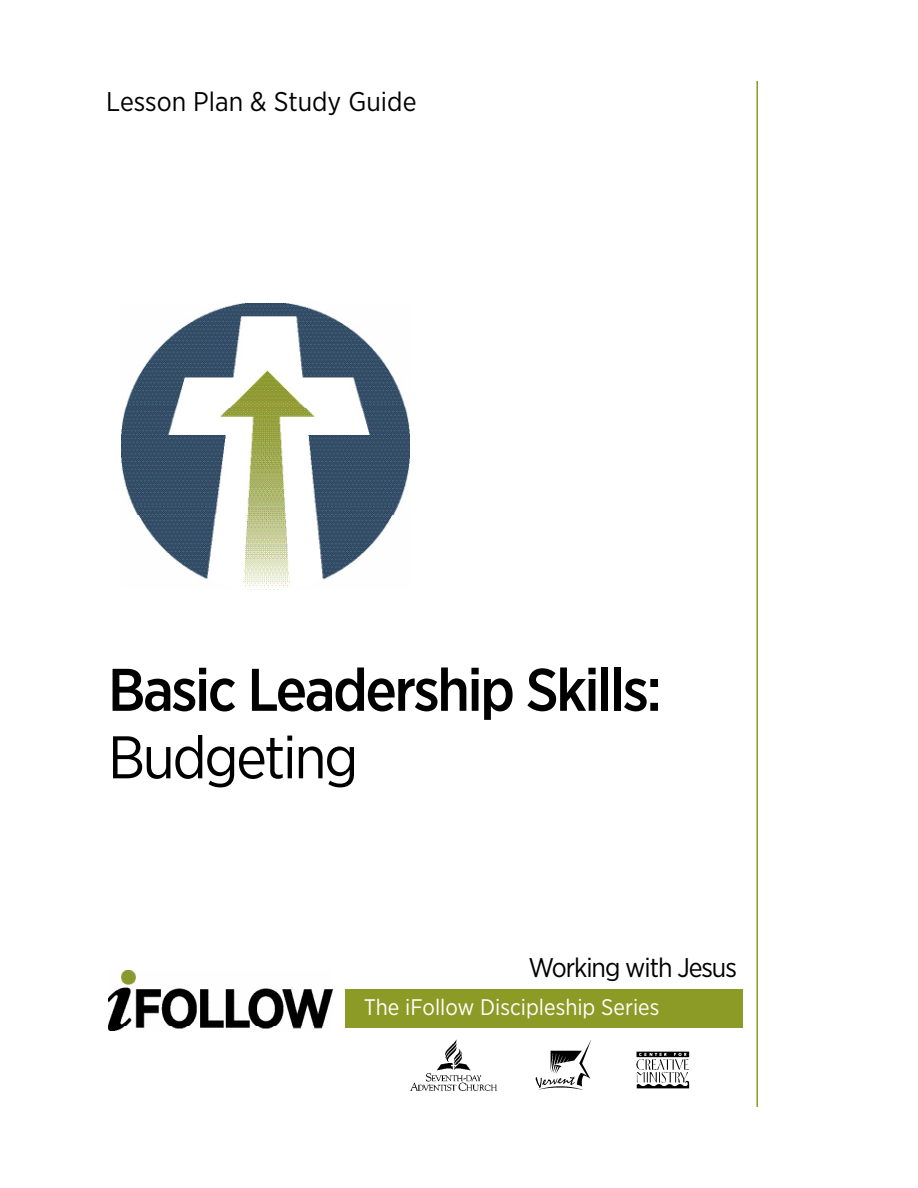
<style>
.page{position:relative;width:918px;height:1188px;background:#fff}
.page>*{position:absolute;margin:0;border:0;box-sizing:border-box;transform-origin:0 0}
.t1{font:500 60px "Gotham Narrow";letter-spacing:-.04em;color:#000}
.t2{font:60px "Gotham Narrow";letter-spacing:-.04em;color:#000}
.t3{font:27px "Gotham Narrow";letter-spacing:-.005em;color:#000}
.t4{font:27px "Gotham Narrow";letter-spacing:-.04em;color:#000}
.t5{font:22.5px "Gotham Narrow";color:#fff}
</style>
<div class="page">
<img style="left:122px;top:303px;width:288px;height:287px">
<hr style="left:756px;top:81px;width:2px;height:1026px;background:#8b9b25">
<img style="left:108px;top:971px;width:224px;height:59px">
<div style="left:345px;top:989px;width:398px;height:38px;background:#8b9b25"></div>
<img style="left:410px;top:1039px;width:87px;height:52px">
<img style="left:535px;top:1040px;width:56px;height:50px">
<img style="left:636px;top:1051px;width:54px;height:38px">
<p class="t3" style="left:106px;top:89px;width:312px">Lesson Plan &amp; Study Guide</p>
<h1 class="t1" style="left:108px;top:663px;width:555px">Basic Leadership Skills:</h1>
<h1 class="t2" style="left:108px;top:730px;width:252px">Budgeting</h1>
<p class="t4" style="left:529px;top:955px;width:210px">Working with Jesus</p>
<p class="t5" style="left:364px;top:997px;width:297px">The iFollow Discipleship Series</p>
</div>
